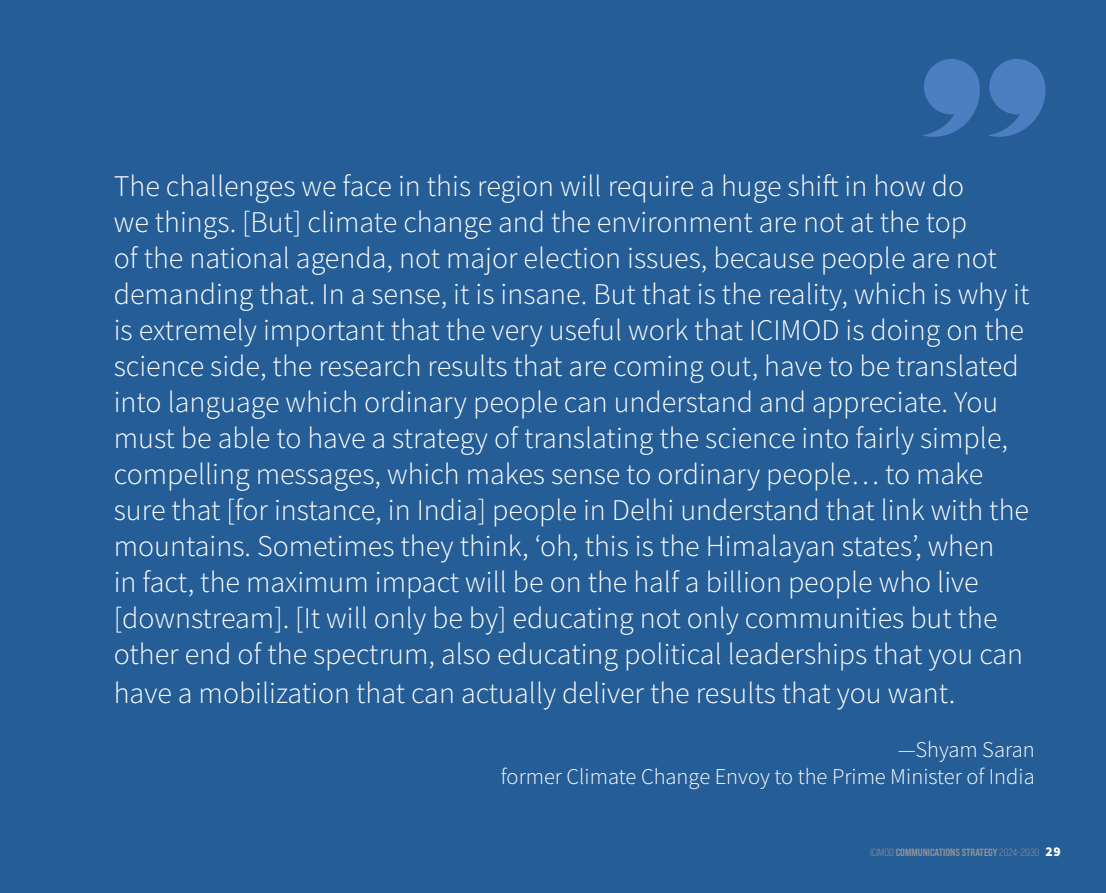
<style>
.page{position:relative;width:1106px;height:893px;background:#255d97}
.page>*{position:absolute;margin:0;border:0;box-sizing:border-box;transform-origin:0 0}
.t1{font:300 30px/36px "Source Sans Pro";color:#fff}
.t2{font:300 22.5px "Source Sans Pro";color:#fff}
.t3{font:10.5px "Bebas Neue Pro Sm E Bd";color:#939598}
.s1{font-family:"Bebas Neue Pro Sm E Bk"}
.s2{font-family:"Source Sans Pro";font-weight:900;font-size:13.5px;color:#fff}
</style>
<div class="page">
<svg style="left:923px;top:59px;width:122px;height:78px"></svg>
<p class="t1" style="left:114px;top:168px;width:917px">The challenges we face in this region will require a huge shift in how do<br>we things. [But] climate change and the environment are not at the top<br>of the national agenda, not major election issues, because people are not demanding that. In a sense, it is insane. But that is the reality, which is why it is extremely important that the very useful work that ICIMOD is doing on the science side, the research results that are coming out, have to be translated into language which ordinary people can understand and appreciate. You must be able to have a strategy of translating the science into fairly simple, compelling messages, which makes sense to ordinary people… to make sure that [for instance, in India] people in Delhi understand that link with the mountains. Sometimes they think, ‘oh, this is the Himalayan states’, when<br>in fact, the maximum impact will be on the half a billion people who live [downstream]. [It will only be by] educating not only communities but the other end of the spectrum, also educating political leaderships that you can</p>
<p class="t1" style="left:114px;top:675px;width:843px">have a mobilization that can actually deliver the results that you want.</p>
<p class="t2" style="left:897px;top:736px;width:138px">—Shyam Saran</p>
<p class="t2" style="left:501px;top:763px;width:535px">former Climate Change Envoy to the Prime Minister of India</p>
<p class="t3" style="left:870px;top:846px;width:192px"><span class="s1">ICIMOD</span> COMMUNICATIONS STRATEGY <span class="s1">2024–2030</span> <span class="s2">29</span></p>
</div>
